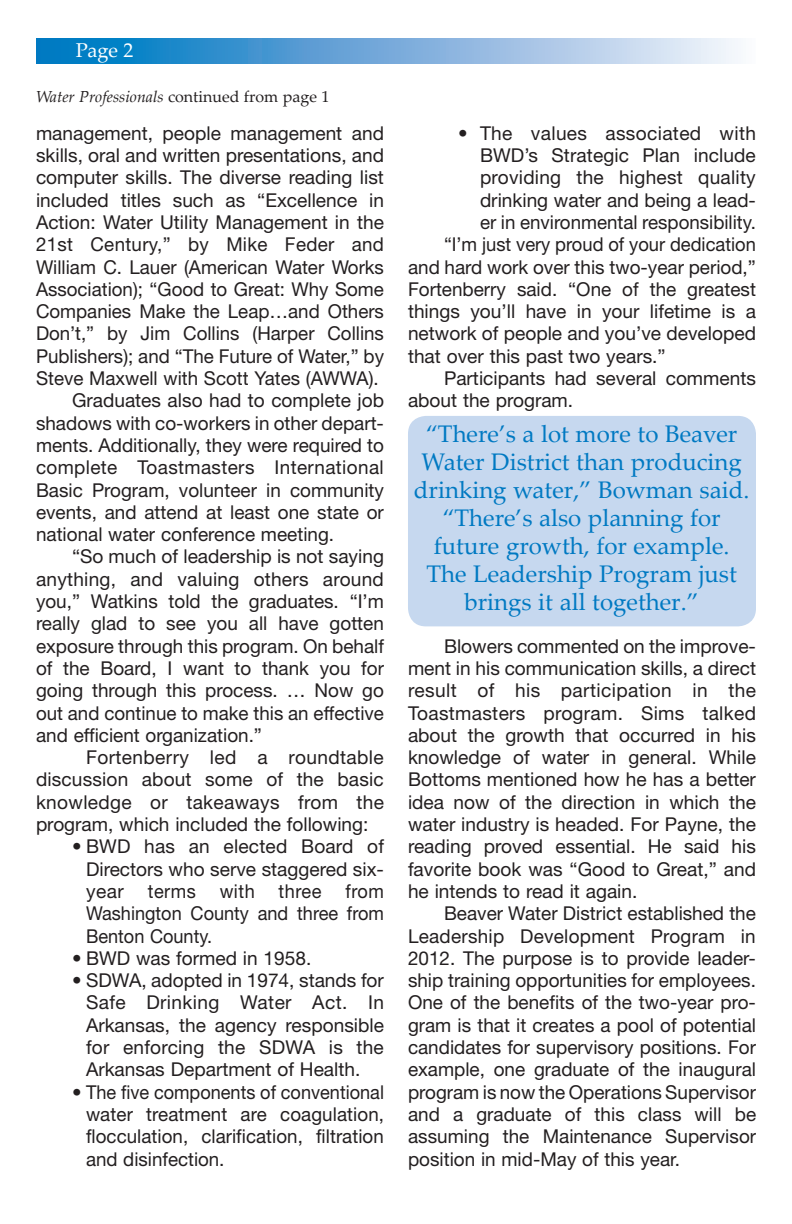
<style>
.page{position:relative;width:792px;height:1224px;background:#fff}
.page>*{position:absolute;margin:0;border:0;box-sizing:border-box;transform-origin:0 0}
.t1{font:24px/28px "Palatino Linotype";color:#0079c2;text-align:center}
.t2{font:20px "Palatino Linotype";color:#fff}
.t3{font:19.2px/22.4px "Helvetica Neue";color:#231f20;text-align:justify}
.t4{font:19.2px "Helvetica Neue";letter-spacing:.02em;color:#231f20}
.t5{font:19.2px/22.4px "Helvetica Neue";color:#231f20;text-align:justify;scale:.95 1}
.t6{font:19.2px "Helvetica Neue";color:#231f20;scale:.96 1}
.t7{font:italic 16px "Palatino Linotype";color:#231f20}
.s1{font-style:normal}
</style>
<div class="page">
<div style="left:36px;top:38px;width:720px;height:26px;background:linear-gradient(to right,#006ebe,#fcf1fa)"></div>
<div style="left:408px;top:416px;width:348px;height:210px;background:#c6d8ef;border-radius:18px"></div>
<p class="t2" style="left:76px;top:36px;width:59px">Page 2</p>
<p class="t7" style="left:36px;top:85px;width:295px">Water Professionals <span class="s1">continued from page 1</span></p>
<p class="t3" style="left:36px;top:121px;width:350px">management, people management and</p>
<p class="t3" style="left:36px;top:144px;width:350px">skills, oral and written presentations, and</p>
<p class="t3" style="left:36px;top:166px;width:349px">computer skills. The diverse reading list</p>
<p class="t3" style="left:36px;top:188px;width:350px">included titles such as “Excellence in</p>
<p class="t3" style="left:36px;top:211px;width:349px">Action: Water Utility Management in the</p>
<p class="t3" style="left:36px;top:233px;width:350px">21st Century,” by Mike Feder and</p>
<p class="t3" style="left:36px;top:255px;width:349px">William C. Lauer (American Water Works</p>
<p class="t3" style="left:36px;top:278px;width:350px">Association); “Good to Great: Why Some</p>
<p class="t3" style="left:36px;top:300px;width:350px">Companies Make the Leap…and Others</p>
<p class="t3" style="left:36px;top:322px;width:349px">Don’t,” by Jim Collins (Harper Collins</p>
<p class="t3" style="left:36px;top:344px;width:350px">Publishers); and “The Future of Water,” by</p>
<p class="t3" style="left:36px;top:367px;width:344px">Steve Maxwell with Scott Yates (AWWA).</p>
<p class="t3" style="left:72px;top:389px;width:314px">Graduates also had to complete job</p>
<p class="t3" style="left:36px;top:411px;width:350px">shadows with co-workers in other depart-</p>
<p class="t3" style="left:36px;top:434px;width:350px">ments. Additionally, they were required to</p>
<p class="t4" style="left:36px;top:456px;width:349px">complete Toastmasters International</p>
<p class="t3" style="left:36px;top:478px;width:349px">Basic Program, volunteer in community</p>
<p class="t3" style="left:36px;top:501px;width:349px">events, and attend at least one state or</p>
<p class="t3" style="left:36px;top:523px;width:300px">national water conference meeting.</p>
<p class="t3" style="left:72px;top:545px;width:313px">“So much of leadership is not saying</p>
<p class="t3" style="left:36px;top:567px;width:349px">anything, and valuing others around</p>
<p class="t3" style="left:36px;top:590px;width:350px">you,” Watkins told the graduates. “I’m</p>
<p class="t3" style="left:36px;top:612px;width:349px">really glad to see you all have gotten</p>
<p class="t3" style="left:36px;top:634px;width:349px">exposure through this program. On behalf</p>
<p class="t3" style="left:36px;top:657px;width:349px">of the Board, I want to thank you for</p>
<p class="t3" style="left:36px;top:679px;width:349px">going through this process. … Now go</p>
<p class="t3" style="left:36px;top:701px;width:349px">out and continue to make this an effective</p>
<p class="t3" style="left:36px;top:724px;width:228px">and efficient organization.”</p>
<p class="t4" style="left:86px;top:746px;width:299px">Fortenberry led a roundtable</p>
<p class="t3" style="left:36px;top:768px;width:349px">discussion about some of the basic</p>
<p class="t4" style="left:36px;top:790px;width:350px">knowledge or takeaways from the</p>
<p class="t3" style="left:36px;top:813px;width:334px">program, which included the following:</p>
<p class="t3" style="left:86px;top:835px;width:300px;text-indent:-14px">• BWD has an elected Board of Directors who serve staggered six&shy;year</p>
<p class="t5" style="left:86px;top:880px;width:315px;text-indent:62px">terms with three from Washington County and three from Benton County.</p>
<p class="t3" style="left:72px;top:947px;width:241px">• BWD was formed in 1958.</p>
<p class="t3" style="left:86px;top:969px;width:300px;text-indent:-14px">• SDWA, adopted in 1974, stands for Safe Drinking Water Act. In Arkansas, the agency responsible for enforcing the SDWA is the Arkansas Department of Health.</p>
<p class="t3" style="left:86px;top:1080px;width:300px;text-indent:-14px">• The five components of conventional water treatment are coagulation, flocculation, clarification, filtration and disinfection.</p>
<p class="t4" style="left:458px;top:121px;width:299px">• The values associated with</p>
<p class="t3" style="left:480px;top:144px;width:277px">BWD’s Strategic Plan include</p>
<p class="t3" style="left:480px;top:166px;width:277px">providing the highest quality</p>
<p class="t3" style="left:480px;top:188px;width:277px">drinking water and being a lead-</p>
<p class="t3" style="left:480px;top:211px;width:277px">er in environmental responsibility.</p>
<p class="t6" style="left:444px;top:233px;width:326px">“I’m just very proud of your dedication</p>
<p class="t3" style="left:408px;top:255px;width:349px">and hard work over this two-year period,”</p>
<p class="t3" style="left:408px;top:278px;width:349px">Fortenberry said. “One of the greatest</p>
<p class="t3" style="left:408px;top:300px;width:349px">things you’ll have in your lifetime is a</p>
<p class="t3" style="left:408px;top:322px;width:350px">network of people and you’ve developed</p>
<p class="t3" style="left:408px;top:344px;width:259px">that over this past two years.”</p>
<p class="t3" style="left:444px;top:367px;width:313px">Participants had several comments</p>
<p class="t3" style="left:408px;top:389px;width:167px">about the program.</p>
<p class="t1" style="left:414px;top:419px;width:337px">“There’s a lot more to Beaver<br>Water District than producing drinking water,” Bowman said. “There’s also planning for future growth, for example.<br>The Leadership Program just brings it all together.”</p>
<p class="t3" style="left:408px;top:634px;width:350px;text-indent:36px">Blowers commented on the improve&shy;ment in his communication skills, a direct result of his participation in the Toastmasters program. Sims talked about the growth that occurred in his knowledge of water in general. While Bottoms mentioned how he has a better idea now of the direction in which the water industry is headed. For Payne, the reading proved essential. He said his favorite book was “Good to Great,” and he intends to read it again.</p>
<p class="t3" style="left:408px;top:902px;width:350px;text-indent:36px">Beaver Water District established the Leadership Development Program in 2012. The purpose is to provide leader&shy;ship training opportunities for employees.<br>One of the benefits of the two-year pro&shy;gram is that it creates a pool of potential candidates for supervisory positions. For example, one graduate of the inaugural program is now the Operations Supervisor and a graduate of this class will be assuming the Maintenance Supervisor position in mid-May of this year.</p>
</div>
